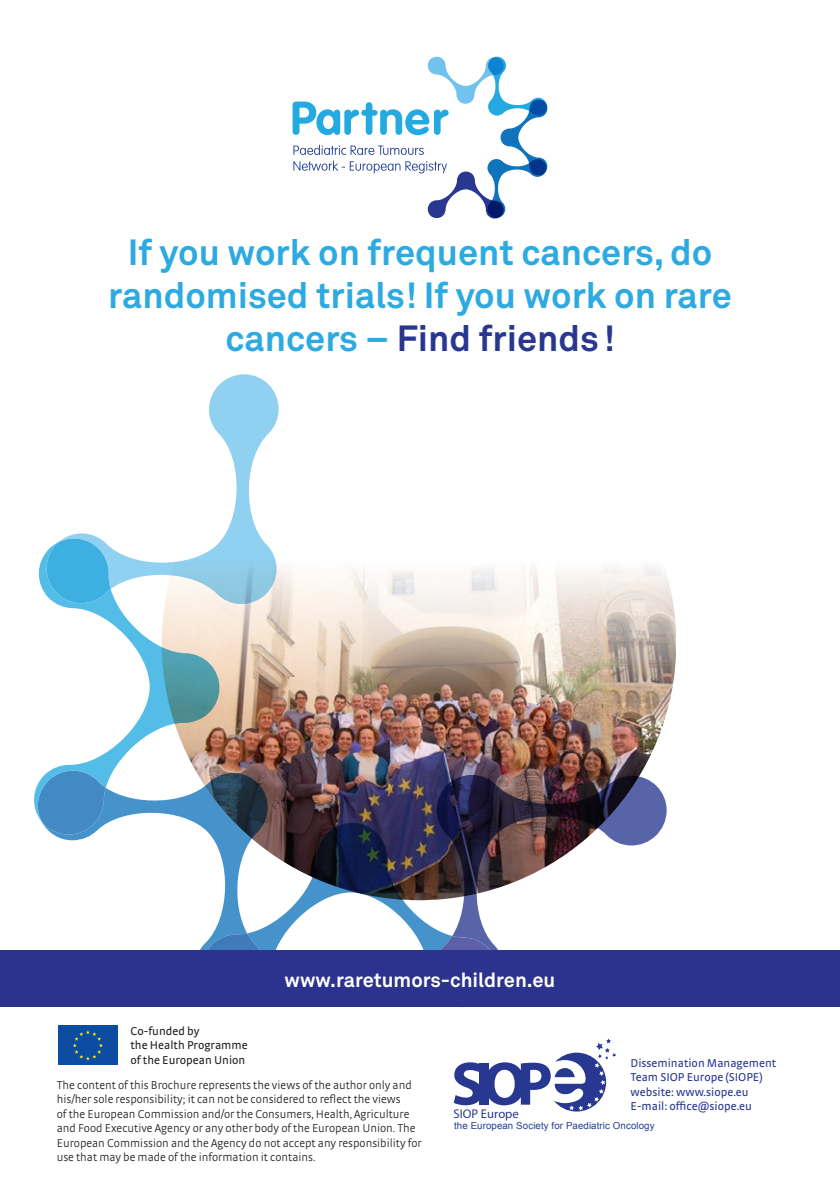
<style>
.page{position:relative;width:840px;height:1191px;background:#fff}
.page>*{position:absolute;margin:0;border:0;box-sizing:border-box;transform-origin:0 0}
.t1{font:700 61.8px "Myriad Pro";color:#283890}
.titre{font:700 36px/43.2px "Akkurat";color:#2daae1;text-align:center}
.t2{font:700 20px "Akkurat";color:#fff}
.t3{font:12.6px "Myriad Pro";color:#283890}
.t4{font:300 12px/14.4px "Strada OT";color:#231f20}
.t5{font:12px/14.4px "Strada OT";color:#283890}
.t6{font:12px/14.4px "Strada OT";color:#231f20}
.t7{font:9.8px "Arial";letter-spacing:.01em;color:#253f8e}
.s1{color:#283890}
</style>
<div class="page">
<img style="left:223px;top:566px;width:452px;height:253px">
<svg style="left:292px;top:57px;width:255px;height:162px"></svg>
<svg style="left:268px;top:819px;width:197px;height:189px"></svg>
<svg style="left:34px;top:552px;width:189px;height:264px"></svg>
<svg style="left:60px;top:773px;width:208px;height:177px"></svg>
<svg style="left:198px;top:933px;width:66px;height:17px"></svg>
<svg style="left:38px;top:770px;width:68px;height:68px;background:#569acd"></svg>
<img style="left:436px;top:775px;width:230px;height:161px">
<svg style="left:434px;top:936px;width:64px;height:14px"></svg>
<svg style="left:59px;top:374px;width:220px;height:230px"></svg>
<svg style="left:46px;top:535px;width:65px;height:68px;background:#56bae5"></svg>
<div style="left:58px;top:1025px;width:60px;height:40px;background:#0d4da1"></div>
<svg style="left:73px;top:1030px;width:30px;height:30px"></svg>
<div style="left:0;top:950px;width:839px;height:57px;background:#2c338e"></div>
<svg style="left:554px;top:1038px;width:62px;height:73px"></svg>
<p class="titre" style="left:108px;top:231px;width:624px">If you work on frequent cancers, do randomised trials! If you work on rare cancers – <span class="s1">Find friends!</span></p>
<p class="t2" style="left:284px;top:967px;width:272px">www.raretumors-children.eu</p>
<p class="t6" style="left:130px;top:1023px;width:119px">Co-funded by<br>the Health Programme of the European Union</p>
<p class="t4" style="left:57px;top:1077px;width:366px">The content of this Brochure represents the views of the author only and his/her sole responsibility; it can not be considered to reflect the views<br>of the European Commission and/or the Consumers, Health, Agriculture and Food Executive Agency or any other body of the European Union. The European Commission and the Agency do not accept any responsibility for use that may be made of the information it contains.</p>
<p class="t5" style="left:630px;top:1055px;width:147px">Dissemination Management<br>Team SIOP Europe (SIOPE)</p>
<p class="t5" style="left:630px;top:1084px;width:119px">website: www.siope.eu</p>
<p class="t5" style="left:630px;top:1099px;width:123px">E-mail: office@siope.eu</p>
<p class="t1" style="left:451px;top:1043px;width:35px">S</p>
<p class="t3" style="left:453px;top:1105px;width:67px">SIOP Europe</p>
<p class="t1" style="left:474px;top:1043px;width:79px">IOP</p>
<p class="t7" style="left:454px;top:1119px;width:202px">the European Society for Paediatric Oncology</p>
</div>
